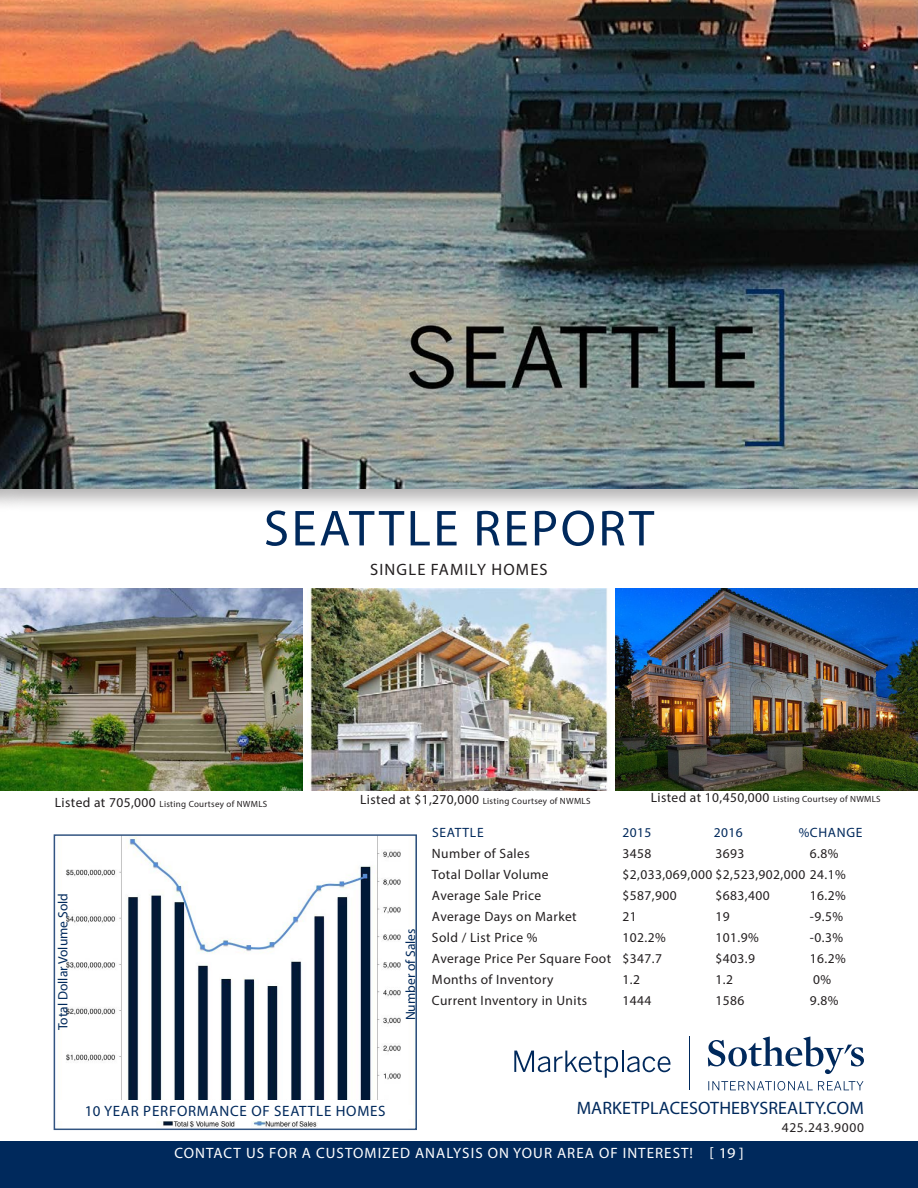
<style>
.page{position:relative;width:918px;height:1188px;background:#fff}
.page>*{position:absolute;margin:0;border:0;box-sizing:border-box;transform-origin:0 0}
.t1{font:51px "Myriad Pro";letter-spacing:.05em;color:#00295c}
.t2{font:18px "Myriad Pro";letter-spacing:.005em;color:#00295c}
.t3{font:16.5px "Myriad Pro";letter-spacing:.07em;color:#231f20}
.t4{font:15px "Myriad Pro";letter-spacing:.07em;color:#fff}
.t5{font:15px "Myriad Pro";letter-spacing:.05em;color:#00295c}
.t6{font:13.5px "Myriad Pro";letter-spacing:.03em;color:#231f20}
.t7{font:13.5px "Myriad Pro";color:#00295c}
.t8{font:13.5px "Myriad Pro";letter-spacing:.05em;color:#231f20}
.t9{font:13.5px "Myriad Pro";letter-spacing:.05em;color:#00295c}
.t10{font:9px "Myriad Pro";letter-spacing:.03em;color:#231f20}
.s1{font-size:13.5px}
</style>
<div class="page">
<div style="left:0;top:1142px;width:918px;height:46px;background:#00295c"></div>
<div style="left:0;top:0;width:918px;height:513px;background:#231f20;opacity:.35"></div>
<img style="left:0;top:0;width:918px;height:488px">
<img style="left:0;top:588px;width:303px;height:202px">
<img style="left:310px;top:588px;width:299px;height:202px">
<img style="left:615px;top:588px;width:303px;height:202px">
<img style="left:66px;top:837px;width:335px;height:290px">
<div style="left:54px;top:834px;width:363px;height:296px;border:2px solid #325481"></div>
<hr style="left:689px;top:1036px;width:1px;height:54px;background:#00295c">
<svg style="left:708px;top:1036px;width:156px;height:38px"></svg>
<svg style="left:708px;top:1081px;width:155px;height:10px"></svg>
<svg style="left:514px;top:1051px;width:104px;height:27px"></svg>
<hr style="left:622px;top:1051px;width:2px;height:21px;background:#00295c">
<svg style="left:627px;top:1056px;width:44px;height:16px"></svg>
<img style="left:66px;top:1100px;width:334px;height:21px">
<div style="left:57px;top:1105px;width:356px;height:14px;background:#fff"></div>
<p class="t1" style="left:264px;top:497px;width:392px">SEATTLE REPORT</p>
<p class="t3" style="left:370px;top:560px;width:179px">SINGLE FAMILY HOMES</p>
<p class="t10" style="left:55px;top:798px;width:214px"><span class="s1">Listed at 705,000</span> Listing Courtsey of NWMLS</p>
<p class="t10" style="left:360px;top:795px;width:232px"><span class="s1">Listed at $1,270,000</span> Listing Courtsey of NWMLS</p>
<p class="t10" style="left:651px;top:794px;width:232px"><span class="s1">Listed at 10,450,000</span> Listing Courtsey of NWMLS</p>
<p class="t7" style="left:55px;top:1030px;width:139px;rotate:-90deg">Total Dollar Volume Sold</p>
<p class="t7" style="left:402px;top:1020px;width:94px;rotate:-90deg">Number of Sales</p>
<p class="t9" style="left:432px;top:824px;width:53px">SEATTLE</p>
<p class="t7" style="left:622px;top:824px;width:30px">2015</p>
<p class="t7" style="left:714px;top:824px;width:30px">2016</p>
<p class="t7" style="left:799px;top:824px;width:65px">%CHANGE</p>
<p class="t6" style="left:432px;top:845px;width:99px">Number of Sales</p>
<p class="t6" style="left:622px;top:845px;width:30px">3458</p>
<p class="t6" style="left:715px;top:845px;width:30px">3693</p>
<p class="t6" style="left:810px;top:845px;width:30px">6.8%</p>
<p class="t6" style="left:432px;top:866px;width:118px">Total Dollar Volume</p>
<p class="t6" style="left:622px;top:866px;width:225px">$2,033,069,000 $2,523,902,000 24.1%</p>
<p class="t6" style="left:432px;top:887px;width:111px">Average Sale Price</p>
<p class="t6" style="left:622px;top:887px;width:56px">$587,900</p>
<p class="t6" style="left:715px;top:887px;width:56px">$683,400</p>
<p class="t6" style="left:810px;top:887px;width:37px">16.2%</p>
<p class="t6" style="left:432px;top:908px;width:146px">Average Days on Market</p>
<p class="t6" style="left:622px;top:908px;width:16px">21</p>
<p class="t6" style="left:715px;top:908px;width:16px">19</p>
<p class="t6" style="left:810px;top:908px;width:35px">-9.5%</p>
<p class="t6" style="left:432px;top:929px;width:107px">Sold / List Price %</p>
<p class="t6" style="left:622px;top:929px;width:45px">102.2%</p>
<p class="t6" style="left:715px;top:929px;width:45px">101.9%</p>
<p class="t6" style="left:810px;top:929px;width:35px">-0.3%</p>
<p class="t6" style="left:432px;top:950px;width:231px">Average Price Per Square Foot $347.7</p>
<p class="t6" style="left:715px;top:950px;width:41px">$403.9</p>
<p class="t6" style="left:810px;top:950px;width:37px">16.2%</p>
<p class="t6" style="left:432px;top:971px;width:123px">Months of Inventory</p>
<p class="t6" style="left:622px;top:971px;width:19px">1.2</p>
<p class="t6" style="left:715px;top:971px;width:19px">1.2</p>
<p class="t6" style="left:813px;top:971px;width:20px">0%</p>
<p class="t6" style="left:432px;top:992px;width:157px">Current Inventory in Units</p>
<p class="t6" style="left:622px;top:992px;width:30px">1444</p>
<p class="t6" style="left:715px;top:992px;width:30px">1586</p>
<p class="t6" style="left:810px;top:992px;width:30px">9.8%</p>
<p class="t5" style="left:85px;top:1102px;width:303px">10 YEAR PERFORMANCE OF SEATTLE HOMES</p>
<p class="t2" style="left:577px;top:1097px;width:288px">MARKETPLACESOTHEBYSREALTY.COM</p>
<p class="t8" style="left:782px;top:1119px;width:84px">425.243.9000</p>
<p class="t4" style="left:174px;top:1143px;width:571px">CONTACT US FOR A CUSTOMIZED ANALYSIS ON YOUR AREA OF INTEREST! [ 19 ]</p>
</div>
